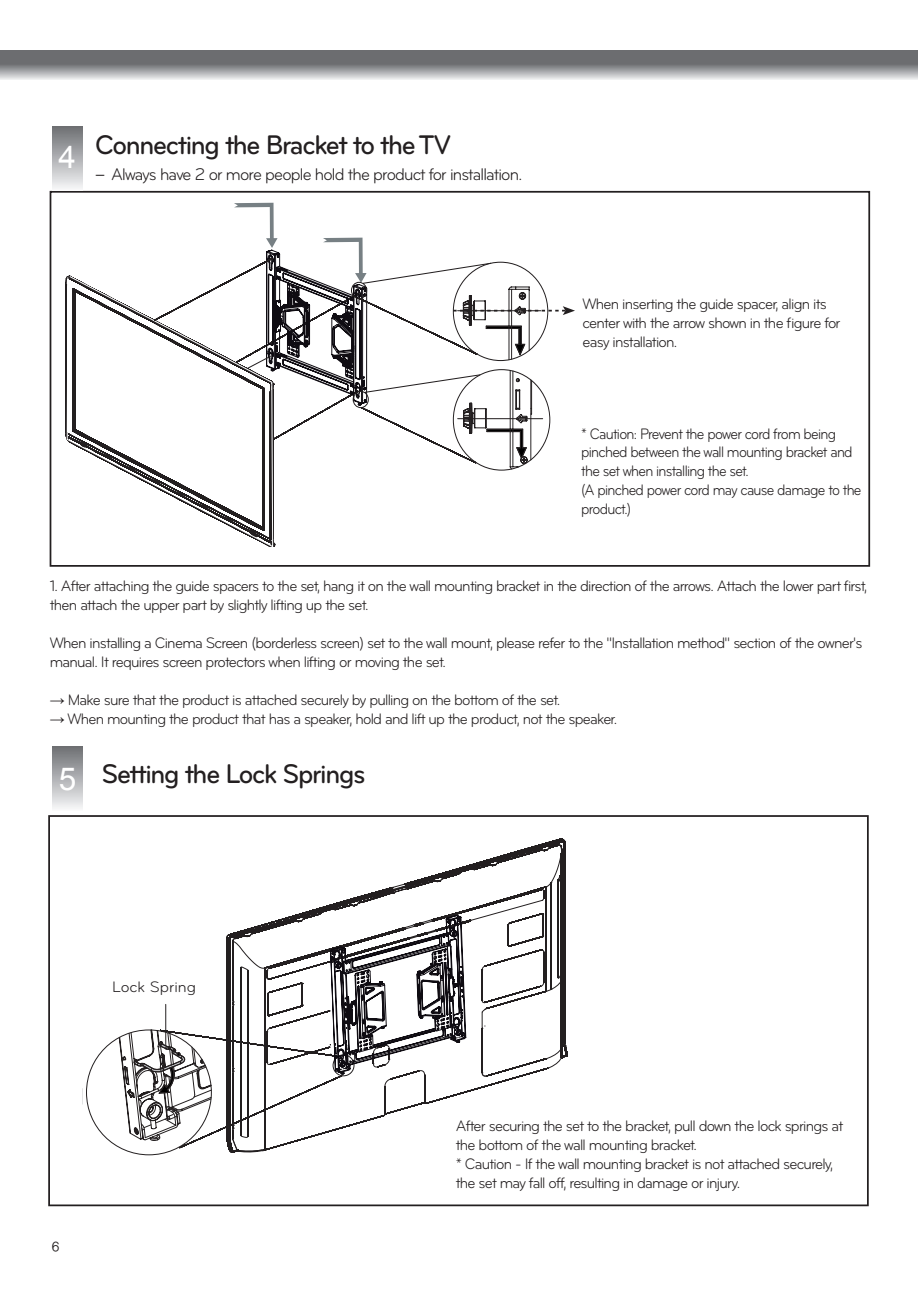
<style>
.page{position:relative;width:918px;height:1290px;background:#fff}
.page>*{position:absolute;margin:0;border:0;box-sizing:border-box;transform-origin:0 0}
.정규{font:31.5px "Arial";color:#fff}
.정규-2{font:500 28px "Bryant LG";letter-spacing:-.05em;color:#231f20;scale:.95 1}
.본문{font:17.5px "Bryant LG";letter-spacing:-.05em;color:#231f20;scale:.95 1}
.본문-2{font:15.75px/18.9px "Bryant LG";letter-spacing:-.05em;color:#231f20;scale:.95 1}
.본문-3{font:15.75px/18.9px "Bryant LG";letter-spacing:-.05em;color:#231f20;scale:.9 1}
.본문-4{font:15.75px "Bryant LG";color:#231f20}
.t1{font:14px "YDIYGO120 KS Cpc EUC H";color:#231f20}
.s1{font-family:"YDIYGO120 KS Cpc EUC H";font-size:15.75px}
.s2{font-family:"Arial"}
</style>
<div class="page">
<div style="left:0;top:50px;width:918px;height:14px;background:#6c6d70"></div>
<svg style="left:0;top:64px;width:918px;height:15px"></svg>
<div style="left:50px;top:191px;width:820px;height:376px;border:2px solid #231f20"></div>
<div style="left:52px;top:126px;width:30px;height:64px;background:linear-gradient(to bottom,#6b6d71,#f3f3f5)"></div>
<svg style="left:66px;top:203px;width:509px;height:344px"></svg>
<div style="left:53px;top:746px;width:30px;height:64px;background:linear-gradient(to bottom,#6c6d71,#f3f3f5)"></div>
<div style="left:48px;top:815px;width:820px;height:391px;border:2px solid #231f20"></div>
<svg style="left:86px;top:1029px;width:80px;height:126px"></svg>
<svg style="left:160px;top:1004px;width:66px;height:149px"></svg>
<svg style="left:226px;top:840px;width:341px;height:313px"></svg>
<svg style="left:226px;top:840px;width:337px;height:236px"></svg>
<p class="정규" style="left:58px;top:136px;width:19px">4</p>
<p class="정규-2" style="left:95px;top:128px;width:376px">Connecting the Bracket to the TV</p>
<p class="본문" style="left:95px;top:164px;width:451px"><span class="s1">-</span> Always have 2 or more people hold the product for installation.</p>
<p class="본문-2" style="left:582px;top:294px;width:273px">When inserting the guide spacer, align its center with the arrow shown in the figure for easy installation.</p>
<p class="본문-3" style="left:581px;top:424px;width:303px">* Caution: Prevent the power cord from being pinched between the wall mounting bracket and the set when installing the set.</p>
<p class="본문-3" style="left:581px;top:481px;width:313px">(A pinched power cord may cause damage to the product.)</p>
<p class="본문-2" style="left:50px;top:577px;width:862px">1. After attaching the guide spacers to the set, hang it on the wall mounting bracket in the direction of the arrows. Attach the lower part first,</p>
<p class="본문-2" style="left:50px;top:596px;width:337px">then attach the upper part by slightly lifting up the set.</p>
<p class="본문-2" style="left:50px;top:634px;width:857px">When installing a Cinema Screen (borderless screen) set to the wall mount, please refer to the "Installation method" section of the owner's manual. It requires screen protectors when lifting or moving the set.</p>
<p class="본문-2" style="left:50px;top:690px;width:539px"><span class="s2">→</span> Make sure that the product is attached securely by pulling on the bottom of the set.</p>
<p class="본문-2" style="left:50px;top:709px;width:599px"><span class="s2">→</span> When mounting the product that has a speaker, hold and lift up the product, not the speaker.</p>
<p class="정규" style="left:59px;top:758px;width:19px">5</p>
<p class="정규-2" style="left:101px;top:756px;width:279px">Setting the Lock Springs</p>
<p class="본문-4" style="left:112px;top:978px;width:85px">Lock Spring</p>
<p class="t1" style="left:51px;top:1240px;width:10px">6</p>
<p class="본문-2" style="left:456px;top:1116px;width:409px">After securing the set to the bracket, pull down the lock springs at the bottom of the wall mounting bracket.</p>
<p class="본문-2" style="left:456px;top:1154px;width:399px">* Caution - If the wall mounting bracket is not attached securely, the set may fall off, resulting in damage or injury.</p>
</div>
